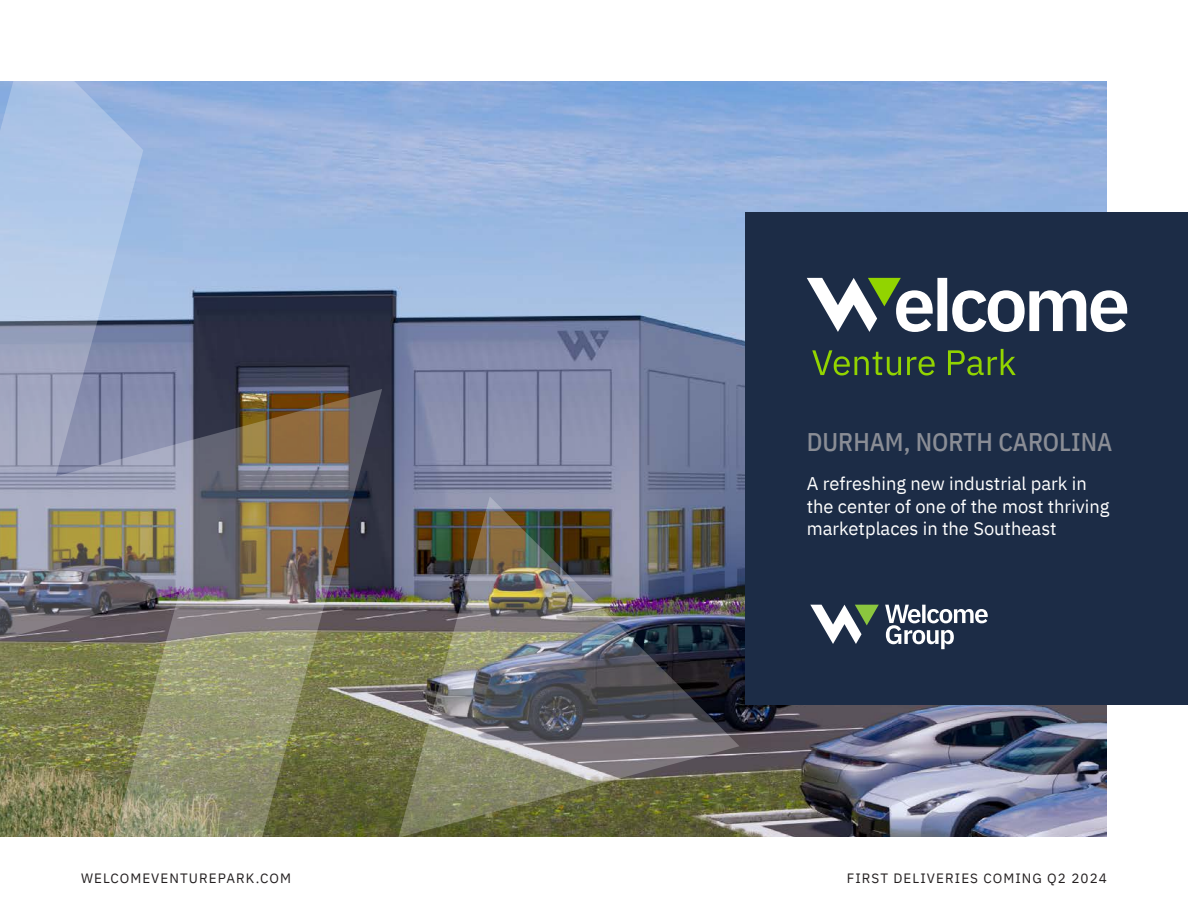
<style>
.page{position:relative;width:1188px;height:918px;background:#fff}
.page>*{position:absolute;margin:0;border:0;box-sizing:border-box;transform-origin:0 0}
.t1{font:500 25.5px "IBM Plex Sans Cond";color:#8a8d95}
.t2{font:18.3px "IBM Plex Sans";color:#fff}
.t3{font:13.5px "IBM Plex Sans";letter-spacing:.08em;color:#231f20}
</style>
<div class="page">
<img style="left:382px;top:81px;width:725px;height:756px">
<img style="left:398px;top:496px;width:342px;height:341px">
<img style="left:0;top:81px;width:382px;height:756px">
<div style="left:746px;top:213px;width:442px;height:492px;background:#1c2c46"></div>
<svg style="left:812px;top:349px;width:204px;height:26px"></svg>
<svg style="left:807px;top:278px;width:320px;height:54px"></svg>
<svg style="left:885px;top:605px;width:103px;height:44px"></svg>
<svg style="left:810px;top:605px;width:69px;height:39px"></svg>
<p class="t1" style="left:807px;top:422px;width:307px">DURHAM, NORTH CAROLINA</p>
<p class="t2" style="left:807px;top:470px;width:282px">A refreshing new industrial park in</p>
<p class="t2" style="left:807px;top:493px;width:304px">the center of one of the most thriving</p>
<p class="t2" style="left:807px;top:515px;width:251px">marketplaces in the Southeast</p>
<p class="t3" style="left:81px;top:868px;width:211px">WELCOMEVENTUREPARK.COM</p>
<p class="t3" style="left:847px;top:868px;width:262px">FIRST DELIVERIES COMING Q2 2024</p>
</div>
